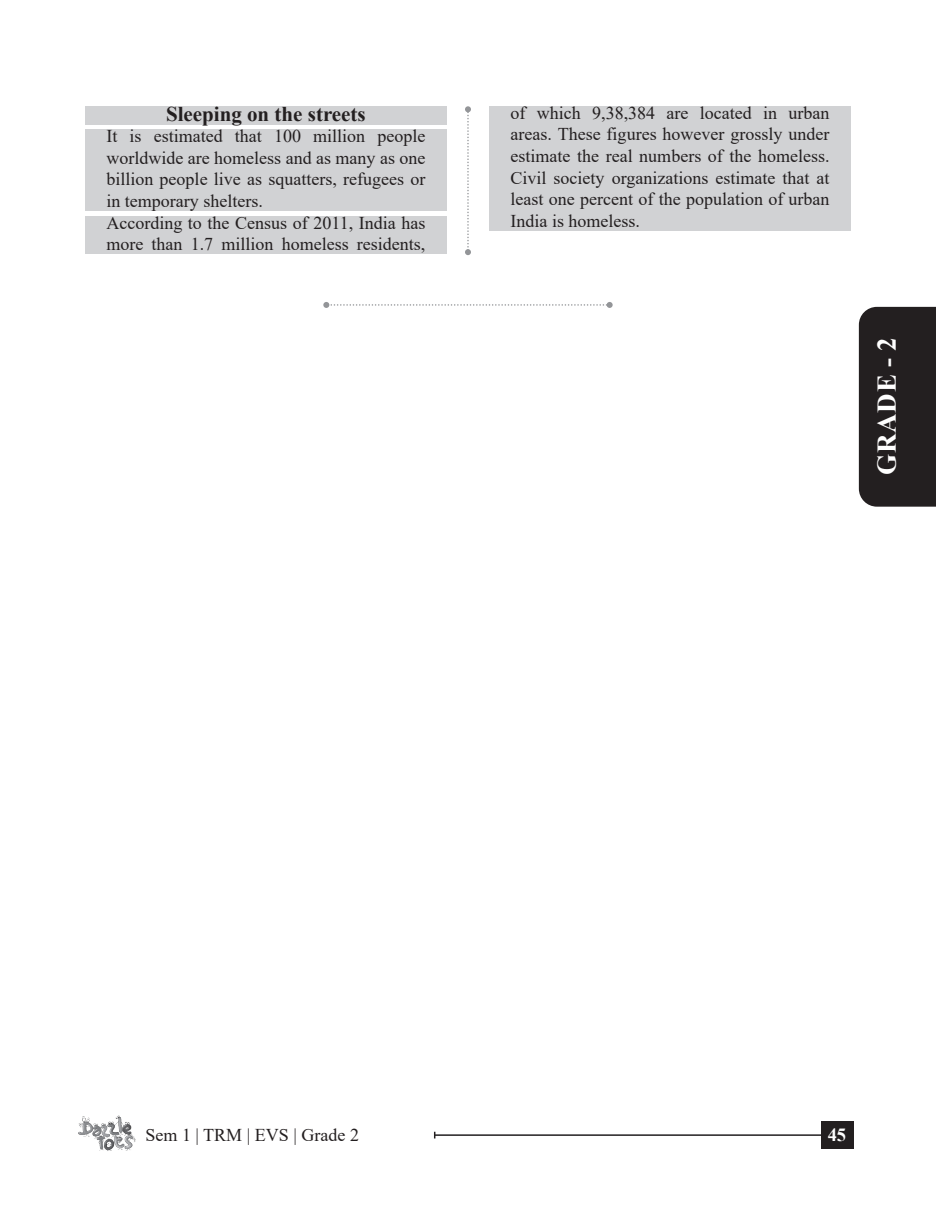
<style>
.page{position:relative;width:936px;height:1212px;background:#fff}
.page>*{position:absolute;margin:0;border:0;box-sizing:border-box;transform-origin:0 0}
.t1{font:700 27px "Times New Roman";letter-spacing:.035em;color:#fff}
.t2{font:700 21px "Times New Roman";color:#231f20}
.t3{font:700 18.45px "Times New Roman";color:#fff}
.t4{font:18px/21.6px "Times New Roman";color:#231f20}
</style>
<div class="page">
<img style="left:78px;top:1115px;width:58px;height:36px">
<div style="left:821px;top:1121px;width:32px;height:28px;background:#231f20"></div>
<hr style="left:434px;top:1134px;width:390px;height:2px;background:#231f20">
<div style="left:858px;top:307px;width:77px;height:200px;background:#231f20"></div>
<svg style="left:465px;top:106px;width:6px;height:149px"></svg>
<svg style="left:323px;top:302px;width:289px;height:6px"></svg>
<div style="left:820px;top:1121px;width:32px;height:28px;background:#231f20"></div>
<div style="left:85px;top:106px;width:361px;height:19px;background:#d1d2d4"></div>
<div style="left:85px;top:130px;width:361px;height:81px;background:#d1d2d4"></div>
<div style="left:85px;top:216px;width:361px;height:38px;background:#d1d2d4"></div>
<div style="left:489px;top:106px;width:361px;height:125px;background:#d1d2d4"></div>
<p class="t2" style="left:166px;top:98px;width:201px">Sleeping on the streets</p>
<p class="t4" style="left:106px;top:125px;width:320px">It is estimated that 100 million people worldwide are homeless and as many as one billion people live as squatters, refugees or in temporary shelters.<br>According to the Census of 2011, India has more than 1.7 million homeless residents,</p>
<p class="t4" style="left:510px;top:101px;width:320px;text-align:justify">of which 9,38,384 are located in urban areas. These figures however grossly under estimate the real numbers of the homeless.<br>Civil society organizations estimate that at least one percent of the population of urban India is homeless.</p>
<h1 class="t1" style="left:867px;top:475px;width:139px;rotate:-90deg">GRADE - 2</h1>
<p class="t4" style="left:145px;top:1123px;width:215px">Sem 1 | TRM | EVS | Grade 2</p>
<p class="t3" style="left:827px;top:1121px;width:20px">45</p>
</div>
